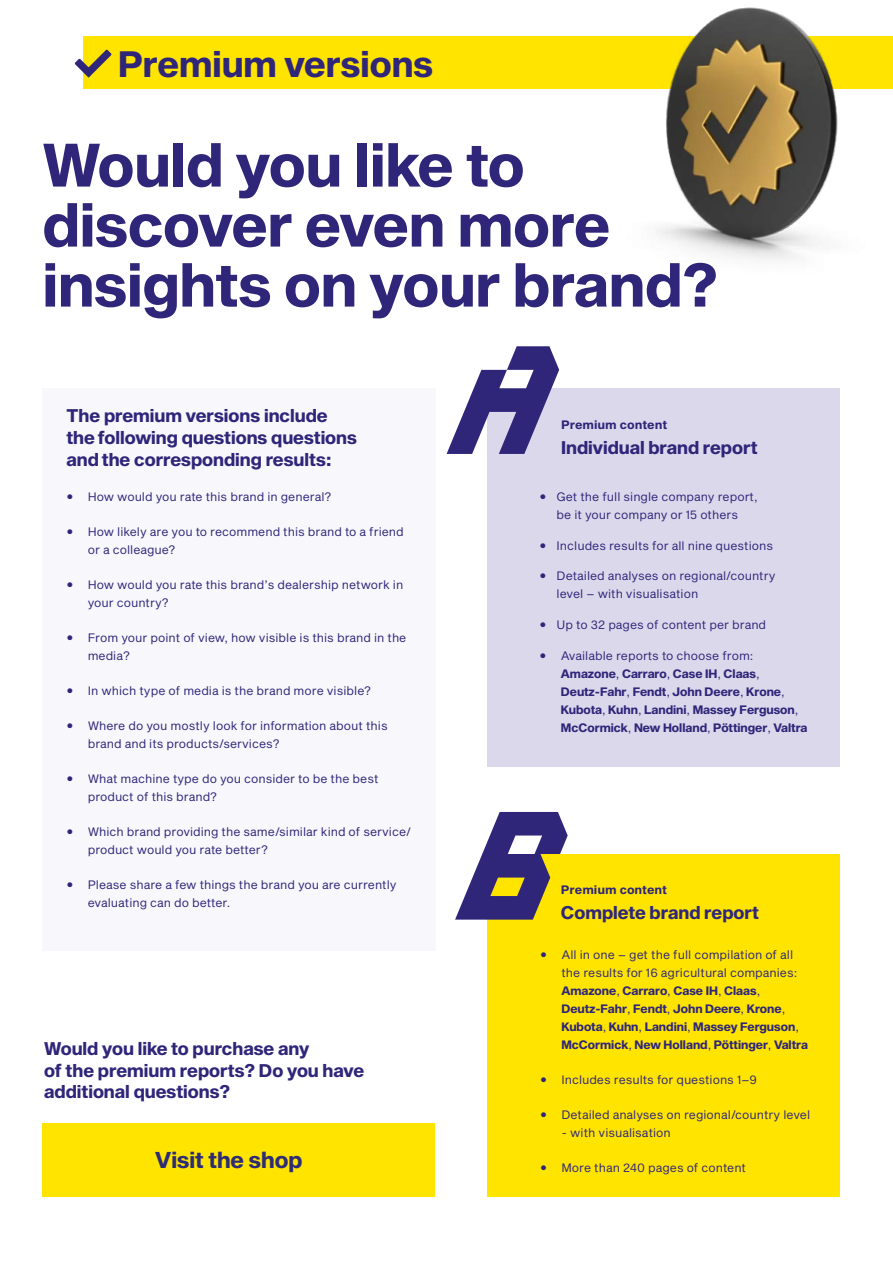
<style>
.page{position:relative;width:893px;height:1263px;background:#fff}
.page>*{position:absolute;margin:0;border:0;box-sizing:border-box;transform-origin:0 0}
.t1{font:60px/60px "Sequel Sans Bold Head";color:#2f267a}
.t2{font:36px "Sequel Sans Bold Head";color:#2f267a}
.t3{font:22.5px "Sequel Sans Bold Head";color:#2d2c75}
.t4{font:18px/21.6px "Sequel Sans Bold Head";color:#2f267a}
.t5{font:12px/18px "Sequel Sans Book Body";color:#2f267a}
.t6{font:12px/18px "Sequel Sans Bold Head";color:#2f267a}
.t7{font:12px "Sequel Sans Bold Body";color:#2f267a}
.s1{font-family:"Sequel Sans Book Body"}
</style>
<div class="page">
<div style="left:84px;top:36px;width:809px;height:53px;background:#ffe400"></div>
<div style="left:43px;top:388px;width:393px;height:563px;background:#f8f7fb"></div>
<div style="left:488px;top:388px;width:352px;height:379px;background:#dcd8eb"></div>
<div style="left:488px;top:854px;width:352px;height:342px;background:#ffe400"></div>
<img style="left:656px;top:7px;width:182px;height:253px">
<svg style="left:447px;top:346px;width:112px;height:108px"></svg>
<svg style="left:455px;top:812px;width:113px;height:108px"></svg>
<div style="left:43px;top:1123px;width:392px;height:73px;background:#ffe400"></div>
<svg style="left:75px;top:50px;width:37px;height:28px"></svg>
<h2 class="t2" style="left:118px;top:38px;width:316px">Premium versions</h2>
<h1 class="t1" style="left:43px;top:138px;width:677px">Would you like to discover even more insights on your brand?</h1>
<h3 class="t4" style="left:66px;top:406px;width:292px">The premium versions include the following questions questions and the corresponding results:</h3>
<p class="t5" style="left:66px;top:488px;width:267px">• How would you rate this brand in general?</p>
<p class="t5" style="left:88px;top:523px;width:318px;text-indent:-21px">• How likely are you to recommend this brand to a friend or a colleague?</p>
<p class="t5" style="left:88px;top:576px;width:317px;text-indent:-21px">• How would you rate this brand’s dealership network in your country?</p>
<p class="t5" style="left:88px;top:629px;width:320px;text-indent:-21px">• From your point of view, how visible is this brand in the media?</p>
<p class="t5" style="left:66px;top:682px;width:306px">• In which type of media is the brand more visible?</p>
<p class="t5" style="left:88px;top:717px;width:301px;text-indent:-21px">• Where do you mostly look for information about this brand and its products/services?</p>
<p class="t5" style="left:88px;top:770px;width:292px;text-indent:-21px">• What machine type do you consider to be the best product of this brand?</p>
<p class="t5" style="left:88px;top:823px;width:325px;text-indent:-21px">• Which brand providing the same/similar kind of service/ product would you rate better?</p>
<p class="t5" style="left:88px;top:876px;width:310px;text-indent:-21px">• Please share a few things the brand you are currently evaluating can do better.</p>
<h3 class="t4" style="left:44px;top:1038px;width:322px">Would you like to purchase any<br>of the premium reports? Do you have additional questions?</h3>
<h3 class="t3" style="left:155px;top:1143px;width:149px">Visit the shop</h3>
<p class="t7" style="left:561px;top:416px;width:108px">Premium content</p>
<h3 class="t4" style="left:561px;top:437px;width:198px">Individual brand report</h3>
<p class="t5" style="left:540px;top:488px;width:220px;text-align:center">• Get the full single company report, be it your company or 15 others</p>
<p class="t5" style="left:540px;top:537px;width:235px">• Includes results for all nine questions</p>
<p class="t5" style="left:557px;top:568px;width:220px;text-indent:-17px">• Detailed analyses on regional/country level – with visualisation</p>
<p class="t5" style="left:540px;top:616px;width:228px">• Up to 32 pages of content per brand</p>
<p class="t5" style="left:540px;top:647px;width:215px">• Available reports to choose from:</p>
<p class="t6" style="left:561px;top:665px;width:248px">Amazone<span class="s1">,</span> Carraro<span class="s1">,</span> Case IH<span class="s1">,</span> Claas<span class="s1">, </span>Deutz-Fahr<span class="s1">,</span> Fendt<span class="s1">,</span> John Deere<span class="s1">,</span> Krone<span class="s1">, </span>Kubota<span class="s1">,</span> Kuhn<span class="s1">,</span> Landini<span class="s1">,</span> Massey Ferguson<span class="s1">, </span>McCormick<span class="s1">,</span> New Holland<span class="s1">,</span> Pöttinger<span class="s1">,</span> Valtra</p>
<p class="t7" style="left:561px;top:881px;width:108px">Premium content</p>
<h3 class="t4" style="left:561px;top:903px;width:200px">Complete brand report</h3>
<p class="t5" style="left:561px;top:946px;width:237px;text-indent:-21px">• All in one – get the full compilation of all the results for 16 agricultural companies:</p>
<p class="t6" style="left:561px;top:982px;width:248px">Amazone<span class="s1">,</span> Carraro<span class="s1">,</span> Case IH<span class="s1">,</span> Claas<span class="s1">, </span>Deutz-Fahr<span class="s1">,</span> Fendt<span class="s1">,</span> John Deere<span class="s1">,</span> Krone<span class="s1">, </span>Kubota<span class="s1">,</span> Kuhn<span class="s1">,</span> Landini<span class="s1">,</span> Massey Ferguson<span class="s1">, </span>McCormick<span class="s1">,</span> New Holland<span class="s1">,</span> Pöttinger<span class="s1">,</span> Valtra</p>
<p class="t5" style="left:540px;top:1071px;width:218px">• Includes results for questions 1–9</p>
<p class="t5" style="left:540px;top:1106px;width:272px">• Detailed analyses on regional/country level</p>
<p class="t5" style="left:561px;top:1124px;width:111px">- with visualisation</p>
<p class="t5" style="left:540px;top:1159px;width:207px">• More than 240 pages of content</p>
</div>
